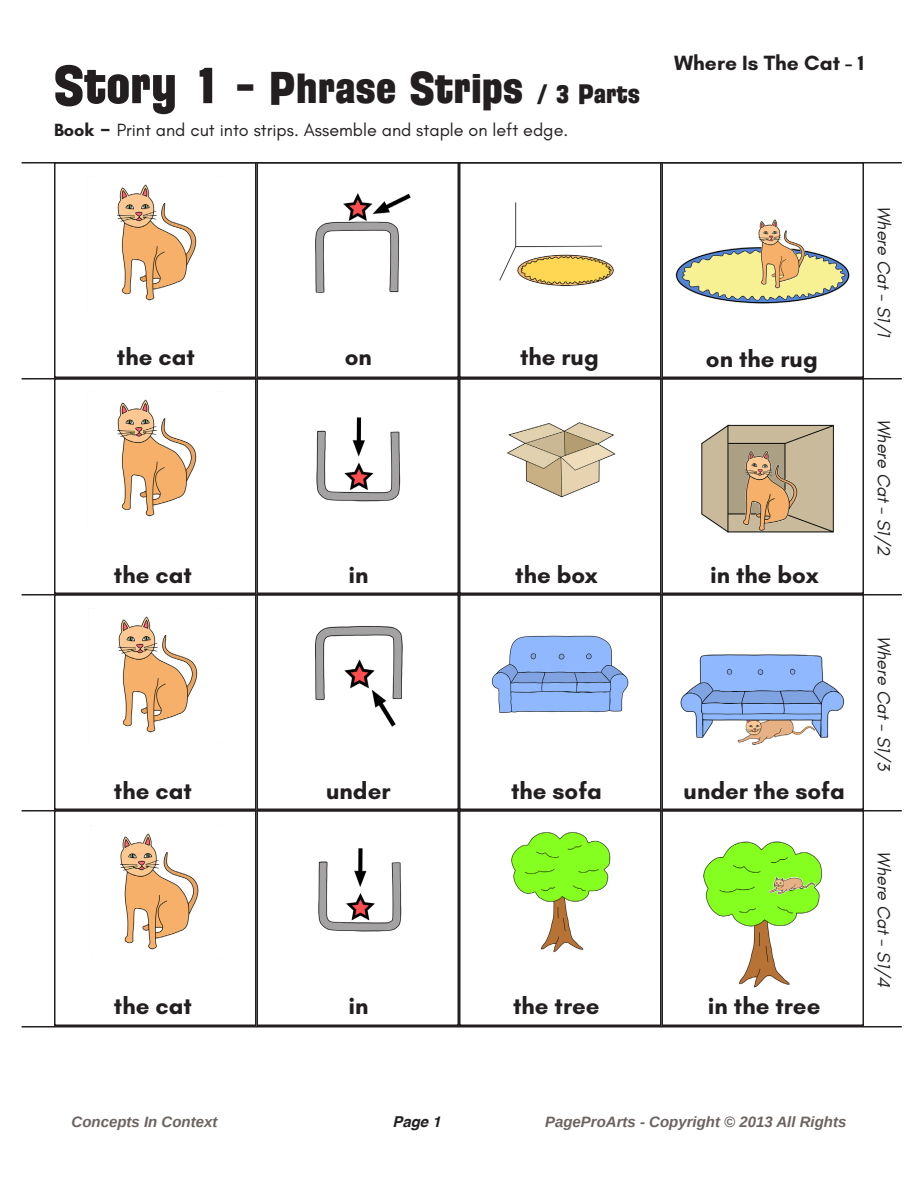
<style>
.page{position:relative;width:918px;height:1188px;background:#fff}
.page>*{position:absolute;margin:0;border:0;box-sizing:border-box;transform-origin:0 0}
.t1{font:45px "Florida Project Phase One";color:#231f20}
.t2{font:700 24px "Glacial Indifference";color:#231f20}
.t3{font:700 21px "Glacial Indifference";color:#231f20}
.t4{font:18px "Glacial Indifference";color:#231f20}
.t5{font:italic 18px "Glacial Indifference";letter-spacing:-.005em;color:#231f20}
.t6{font:italic 700 15px "Liberation Sans";color:#6b6360}
.t7{font:italic 700 15px "Helvetica";color:#231f20}
.s1{font-size:54px}
.s2{font-size:27px}
.s3{font-weight:700}
.s4{font-weight:700;font-size:27px}
</style>
<div class="page">
<img style="left:703px;top:841px;width:119px;height:147px">
<div style="left:256px;top:594px;width:203px;height:216px;border:2px solid #231f20"></div>
<img style="left:315px;top:626px;width:88px;height:101px">
<img style="left:680px;top:654px;width:165px;height:91px">
<img style="left:120px;top:833px;width:79px;height:117px">
<img style="left:507px;top:422px;width:109px;height:76px">
<div style="left:256px;top:378px;width:203px;height:216px;border:2px solid #231f20"></div>
<img style="left:316px;top:417px;width:85px;height:85px">
<img style="left:701px;top:424px;width:133px;height:109px">
<img style="left:117px;top:399px;width:80px;height:118px">
<div style="left:256px;top:162px;width:203px;height:216px;border:2px solid #231f20"></div>
<img style="left:675px;top:219px;width:175px;height:85px">
<img style="left:499px;top:202px;width:115px;height:85px">
<img style="left:315px;top:193px;width:96px;height:100px">
<div style="left:662px;top:378px;width:202px;height:216px;border:2px solid #231f20"></div>
<div style="left:54px;top:810px;width:202px;height:216px;border:2px solid #231f20"></div>
<div style="left:256px;top:810px;width:203px;height:216px;border:2px solid #231f20"></div>
<div style="left:459px;top:162px;width:203px;height:216px;border:2px solid #231f20"></div>
<div style="left:662px;top:162px;width:202px;height:216px;border:2px solid #231f20"></div>
<div style="left:54px;top:162px;width:202px;height:216px;border:2px solid #231f20"></div>
<hr style="left:22px;top:378px;width:880px;height:2px;background:#231f20">
<hr style="left:22px;top:594px;width:880px;height:2px;background:#231f20">
<hr style="left:22px;top:810px;width:880px;height:2px;background:#231f20">
<hr style="left:22px;top:162px;width:880px;height:2px;background:#231f20">
<hr style="left:22px;top:1026px;width:880px;height:2px;background:#231f20">
<div style="left:459px;top:378px;width:203px;height:216px;border:2px solid #231f20"></div>
<div style="left:54px;top:378px;width:202px;height:216px;border:2px solid #231f20"></div>
<div style="left:459px;top:594px;width:203px;height:216px;border:2px solid #231f20"></div>
<div style="left:662px;top:594px;width:202px;height:216px;border:2px solid #231f20"></div>
<div style="left:54px;top:594px;width:202px;height:216px;border:2px solid #231f20"></div>
<div style="left:459px;top:810px;width:203px;height:216px;border:2px solid #231f20"></div>
<div style="left:662px;top:810px;width:202px;height:216px;border:2px solid #231f20"></div>
<img style="left:491px;top:635px;width:138px;height:78px">
<img style="left:117px;top:184px;width:80px;height:117px">
<img style="left:118px;top:616px;width:80px;height:117px">
<img style="left:511px;top:832px;width:100px;height:121px">
<img style="left:318px;top:848px;width:84px;height:84px">
<p class="t1" style="left:54px;top:59px;width:588px"><span class="s1">Story 1</span> - Phrase Strips <span class="s2">/ 3 Parts</span></p>
<p class="t4" style="left:54px;top:120px;width:516px"><span class="s3">Book</span> <span class="s4">-</span> Print and cut into strips. Assemble and staple on left edge.</p>
<p class="t3" style="left:674px;top:50px;width:191px">Where Is The Cat - 1</p>
<p class="t2" style="left:117px;top:342px;width:79px">the cat</p>
<p class="t2" style="left:345px;top:342px;width:29px">on</p>
<p class="t2" style="left:520px;top:342px;width:80px">the rug</p>
<p class="t2" style="left:706px;top:344px;width:113px">on the rug</p>
<p class="t2" style="left:114px;top:560px;width:79px">the cat</p>
<p class="t2" style="left:348px;top:560px;width:22px">in</p>
<p class="t2" style="left:515px;top:560px;width:84px">the box</p>
<p class="t2" style="left:710px;top:560px;width:110px">in the box</p>
<p class="t2" style="left:114px;top:776px;width:79px">the cat</p>
<p class="t2" style="left:326px;top:776px;width:66px">under</p>
<p class="t2" style="left:511px;top:776px;width:92px">the sofa</p>
<p class="t2" style="left:684px;top:776px;width:163px">under the sofa</p>
<p class="t2" style="left:114px;top:991px;width:79px">the cat</p>
<p class="t2" style="left:348px;top:991px;width:22px">in</p>
<p class="t2" style="left:513px;top:991px;width:88px">the tree</p>
<p class="t2" style="left:708px;top:991px;width:114px">in the tree</p>
<p class="t5" style="left:894px;top:206px;width:133px;rotate:90deg">Where Cat - S1/1</p>
<p class="t5" style="left:894px;top:419px;width:138px;rotate:90deg">Where Cat - S1/2</p>
<p class="t5" style="left:894px;top:636px;width:137px;rotate:90deg">Where Cat - S1/3</p>
<p class="t5" style="left:894px;top:851px;width:137px;rotate:90deg">Where Cat - S1/4</p>
<p class="t6" style="left:72px;top:1112px;width:147px">Concepts In Context</p>
<p class="t7" style="left:392px;top:1109px;width:50px">Page 1</p>
<p class="t6" style="left:545px;top:1112px;width:303px">PageProArts - Copyright © 2013 All Rights</p>
</div>
